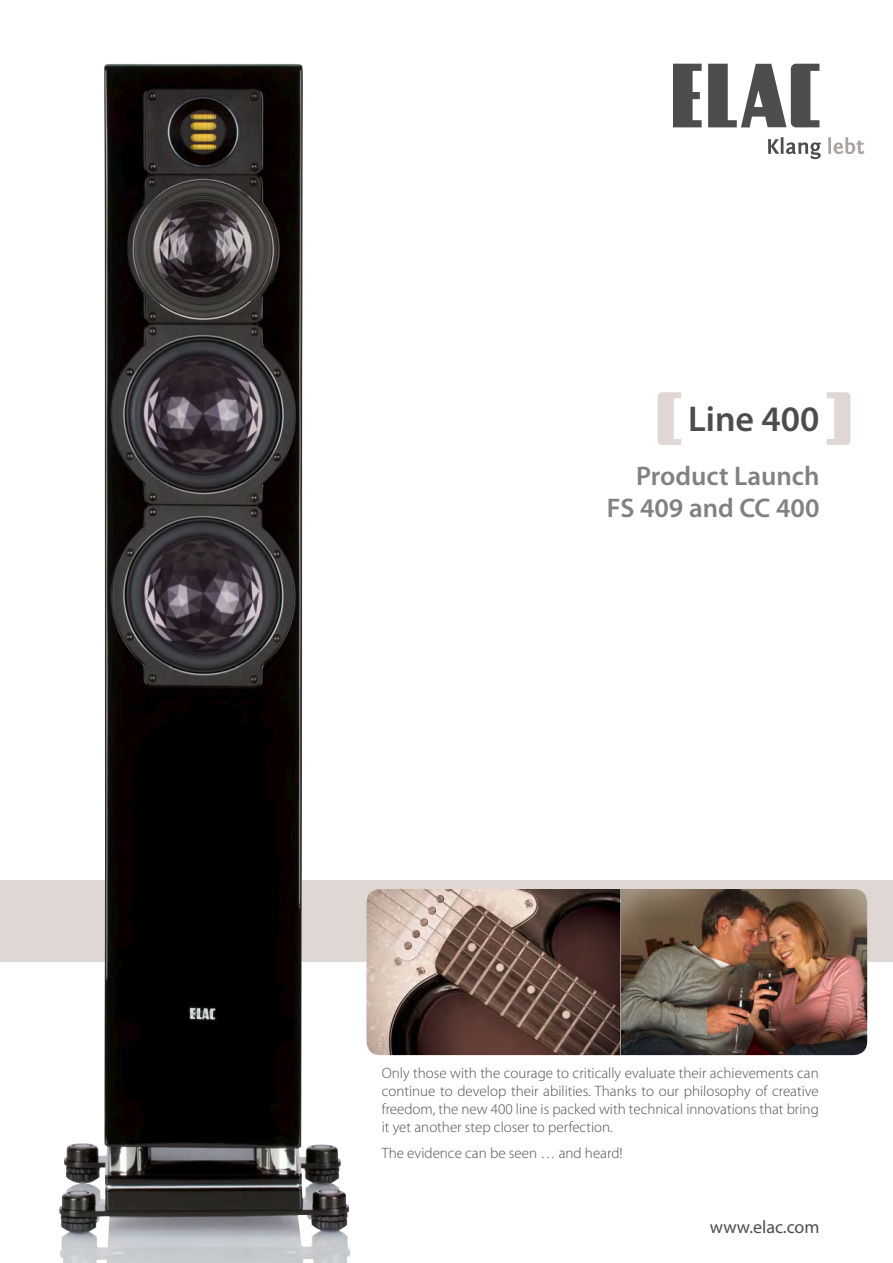
<style>
.page{position:relative;width:893px;height:1263px;background:#fff}
.page>*{position:absolute;margin:0;border:0;box-sizing:border-box;transform-origin:0 0}
.t1{font:600 36px "Myriad Pro";color:#4e4d4c}
.t2{font:600 27px/32.4px "Myriad Pro";color:#808180;text-align:right}
.t3{font:18px "Myriad Pro";color:#4e4d4c}
.t4{font:300 15px/18px "Myriad Pro";color:#4e4d4c;text-align:justify}
</style>
<div class="page">
<svg style="left:657px;top:392px;width:24px;height:53px"></svg>
<svg style="left:827px;top:392px;width:23px;height:53px"></svg>
<div style="left:0;top:880px;width:893px;height:81px;background:#ded7d4"></div>
<svg style="left:673px;top:64px;width:29px;height:63px"></svg>
<svg style="left:708px;top:64px;width:111px;height:63px"></svg>
<svg style="left:768px;top:137px;width:53px;height:22px"></svg>
<svg style="left:828px;top:137px;width:36px;height:17px"></svg>
<img style="left:620px;top:889px;width:247px;height:166px">
<img style="left:367px;top:889px;width:253px;height:166px">
<img style="left:59px;top:64px;width:290px;height:1150px">
<img style="left:60px;top:1178px;width:290px;height:85px">
<h1 class="t1" style="left:688px;top:396px;width:133px">Line 400</h1>
<h2 class="t2" style="left:607px;top:459px;width:214px">Product Launch<br>FS 409 and CC 400</h2>
<p class="t4" style="left:382px;top:1063px;width:439px">Only those with the courage to critically evaluate their achievements can continue to develop their abilities. Thanks to our philosophy of creative freedom, the new 400 line is packed with technical innovations that bring it yet another step closer to perfection.</p>
<p class="t4" style="left:382px;top:1144px;width:242px">The evidence can be seen … and heard!</p>
<p class="t3" style="left:710px;top:1216px;width:111px">www.elac.com</p>
</div>
